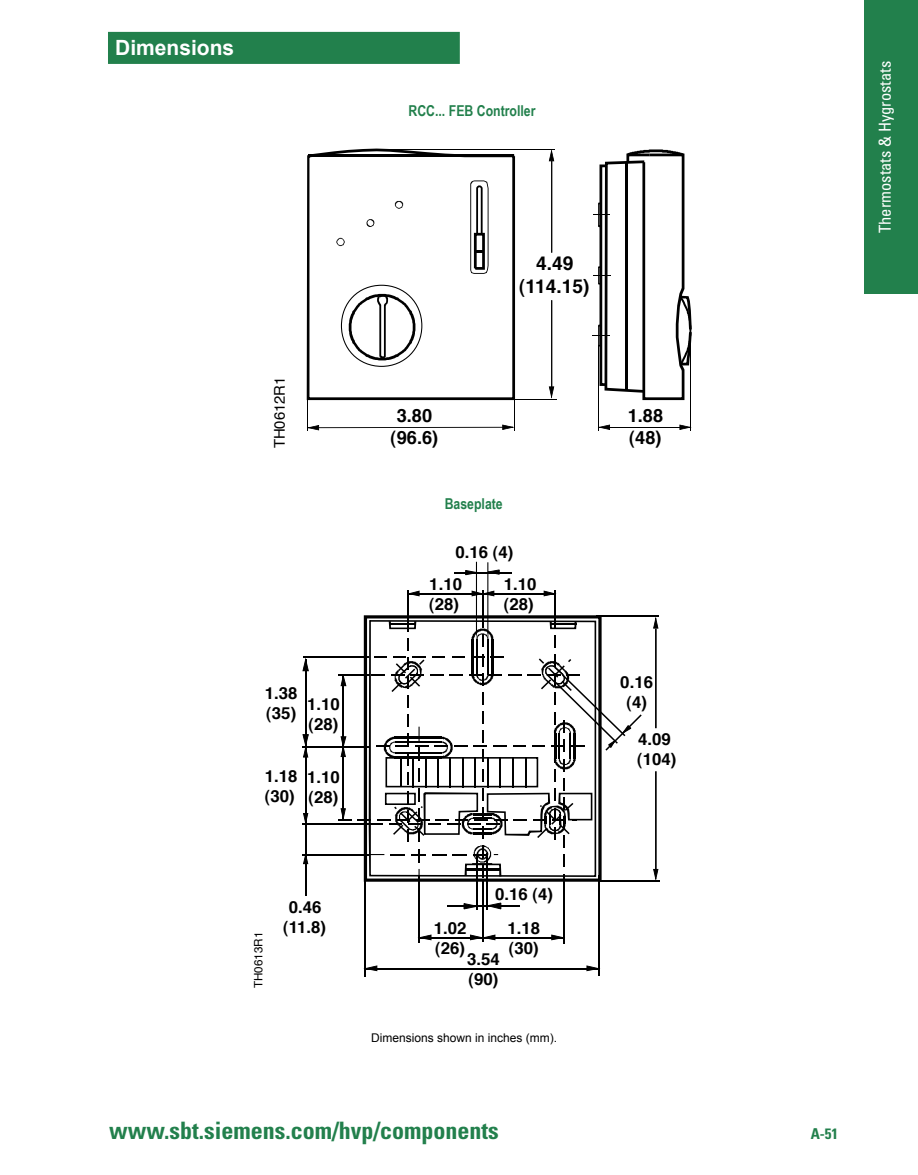
<style>
.page{position:relative;width:918px;height:1175px;background:#fff}
.page>*{position:absolute;margin:0;border:0;box-sizing:border-box;transform-origin:0 0}
.t1{font:700 condensed 24px "Univers";color:#22804c}
.t2{font:700 21px "Arial";color:#fff}
.t3{font:700 19.2px/23px "Helvetica";color:#000;text-align:center}
.t4{font:700 18.15px/21.9px "Helvetica";color:#000;text-align:center}
.t5{font:700 16.5px/20px "Helvetica";color:#000}
.t6{font:condensed 16.5px "Univers";color:#fff}
.subhead2{font:700 15px "Arial Narrow";color:#22804c}
.t7{font:700 condensed 15px "Univers";color:#22804c}
.t8{font:14.85px "Helvetica";color:#000}
.chart_body{font:12px "Arial";color:#000}
.t9{font:11.55px "Helvetica";color:#000}
</style>
<div class="page">
<div style="left:109px;top:33px;width:350px;height:30px;background:#22804c"></div>
<div style="left:108px;top:32px;width:352px;height:32px;border:2px solid #22804c"></div>
<div style="left:864px;top:0;width:54px;height:294px;background:#22804c"></div>
<svg style="left:307px;top:148px;width:208px;height:252px"></svg>
<svg style="left:349px;top:294px;width:66px;height:66px"></svg>
<div style="left:341px;top:285px;width:81px;height:82px;border:1px solid #000;border-radius:50%"></div>
<hr style="left:308px;top:154px;width:206px;height:3px;background:#000">
<hr style="left:307px;top:398px;width:1px;height:33px;background:#000">
<hr style="left:514px;top:398px;width:1px;height:33px;background:#000">
<svg style="left:308px;top:424px;width:206px;height:6px"></svg>
<svg style="left:549px;top:150px;width:5px;height:11px"></svg>
<svg style="left:549px;top:386px;width:5px;height:13px"></svg>
<svg style="left:592px;top:149px;width:100px;height:251px"></svg>
<hr style="left:598px;top:345px;width:1px;height:86px;background:#000">
<hr style="left:690px;top:332px;width:1px;height:98px;background:#000">
<hr style="left:599px;top:427px;width:91px;height:1px;background:#000">
<svg style="left:599px;top:424px;width:11px;height:6px"></svg>
<svg style="left:679px;top:424px;width:13px;height:6px"></svg>
<hr style="left:377px;top:149px;width:178px;height:1px;background:#000">
<hr style="left:513px;top:399px;width:44px;height:1px;background:#000">
<svg style="left:470px;top:180px;width:19px;height:94px"></svg>
<svg style="left:336px;top:238px;width:9px;height:8px"></svg>
<svg style="left:367px;top:219px;width:7px;height:8px"></svg>
<svg style="left:395px;top:201px;width:8px;height:8px"></svg>
<hr style="left:551px;top:300px;width:1px;height:89px;background:#000">
<hr style="left:551px;top:161px;width:1px;height:92px;background:#000">
<hr style="left:302px;top:854px;width:68px;height:1px;background:#000">
<hr style="left:302px;top:823px;width:68px;height:1px;background:#000">
<hr style="left:419px;top:937px;width:63px;height:1px;background:#000">
<svg style="left:417px;top:934px;width:15px;height:6px"></svg>
<hr style="left:484px;top:937px;width:80px;height:1px;background:#000">
<svg style="left:551px;top:934px;width:14px;height:6px"></svg>
<svg style="left:470px;top:934px;width:25px;height:6px"></svg>
<hr style="left:305px;top:854px;width:1px;height:42px;background:#000">
<svg style="left:303px;top:852px;width:5px;height:12px"></svg>
<hr style="left:600px;top:880px;width:59px;height:1px;background:#000">
<hr style="left:365px;top:875px;width:1px;height:101px;background:#000">
<hr style="left:365px;top:968px;width:234px;height:1px;background:#000">
<svg style="left:363px;top:965px;width:14px;height:6px"></svg>
<svg style="left:586px;top:965px;width:15px;height:6px"></svg>
<hr style="left:338px;top:674px;width:32px;height:1px;background:#000">
<hr style="left:343px;top:747px;width:1px;height:72px;background:#000">
<svg style="left:338px;top:808px;width:13px;height:13px"></svg>
<hr style="left:343px;top:676px;width:1px;height:70px;background:#000">
<svg style="left:341px;top:736px;width:5px;height:21px"></svg>
<svg style="left:341px;top:675px;width:5px;height:11px"></svg>
<hr style="left:476px;top:854px;width:2px;height:56px;background:#000">
<hr style="left:487px;top:853px;width:1px;height:57px;background:#000">
<hr style="left:447px;top:905px;width:73px;height:1px;background:#000">
<svg style="left:488px;top:902px;width:14px;height:7px"></svg>
<svg style="left:463px;top:903px;width:13px;height:6px"></svg>
<hr style="left:418px;top:876px;width:1px;height:67px;background:#000">
<hr style="left:563px;top:874px;width:1px;height:69px;background:#000">
<hr style="left:305px;top:659px;width:1px;height:87px;background:#000">
<svg style="left:302px;top:658px;width:7px;height:13px"></svg>
<hr style="left:305px;top:747px;width:1px;height:76px;background:#000">
<svg style="left:302px;top:734px;width:7px;height:23px"></svg>
<svg style="left:303px;top:813px;width:5px;height:12px"></svg>
<hr style="left:305px;top:823px;width:1px;height:31px;background:#000">
<hr style="left:597px;top:616px;width:62px;height:1px;background:#000">
<svg style="left:653px;top:617px;width:5px;height:11px"></svg>
<svg style="left:653px;top:869px;width:5px;height:11px"></svg>
<hr style="left:302px;top:746px;width:67px;height:1px;background:#000">
<hr style="left:303px;top:657px;width:66px;height:1px;background:#000">
<hr style="left:599px;top:875px;width:1px;height:100px;background:#000">
<hr style="left:482px;top:879px;width:2px;height:63px;background:#000">
<svg style="left:358px;top:562px;width:284px;height:315px"></svg>
<hr style="left:655px;top:628px;width:2px;height:100px;background:#000">
<hr style="left:655px;top:771px;width:2px;height:99px;background:#000">
<p class="t2" style="left:115px;top:36px;width:121px">Dimensions</p>
<p class="subhead2" style="left:409px;top:102px;width:129px">RCC... FEB Controller</p>
<p class="t3" style="left:519px;top:253px;width:72px">4.49 (114.15)</p>
<p class="t8" style="left:270px;top:448px;width:73px;rotate:-90deg">TH0612R1</p>
<p class="t5" style="left:265px;top:684px;width:34px">1.38 (35)</p>
<p class="t5" style="left:265px;top:767px;width:34px">1.18 (30)</p>
<p class="t5" style="left:307px;top:695px;width:34px">1.10 (28)</p>
<p class="t5" style="left:307px;top:768px;width:34px">1.10 (28)</p>
<p class="t9" style="left:251px;top:988px;width:58px;rotate:-90deg">TH0613R1</p>
<p class="t5" style="left:283px;top:898px;width:45px;text-align:center">0.46 (11.8)</p>
<p class="t4" style="left:391px;top:406px;width:49px">3.80 (96.6)</p>
<p class="subhead2" style="left:445px;top:495px;width:60px">Baseplate</p>
<p class="t5" style="left:429px;top:538px;width:86px;line-height:31.3px;text-indent:26px">0.16 (4)<br>1.10</p>
<p class="t5" style="left:429px;top:595px;width:31px">(28)</p>
<p class="t5" style="left:504px;top:575px;width:34px">1.10 (28)</p>
<p class="t5" style="left:495px;top:885px;width:60px">0.16 (4)</p>
<p class="t5" style="left:434px;top:919px;width:34px">1.02 (26)</p>
<p class="t5" style="left:507px;top:919px;width:34px">1.18 (30)</p>
<p class="t5" style="left:467px;top:950px;width:34px">3.54 (90)</p>
<p class="chart_body" style="left:371px;top:1031px;width:188px">Dimensions shown in inches (mm).</p>
<p class="t4" style="left:628px;top:406px;width:37px;text-align:left">1.88 (48)</p>
<p class="t5" style="left:620px;top:673px;width:34px;text-align:center">0.16 (4)</p>
<p class="t5" style="left:637px;top:730px;width:41px">4.09 (104)</p>
<h1 class="t1" style="left:109px;top:1115px;width:391px">www.sbt.siemens.com/hvp/components</h1>
<p class="t7" style="left:811px;top:1124px;width:29px">A-51</p>
<p class="t6" style="left:875px;top:233px;width:174px;rotate:-90deg">Thermostats &amp; Hygrostats</p>
</div>
